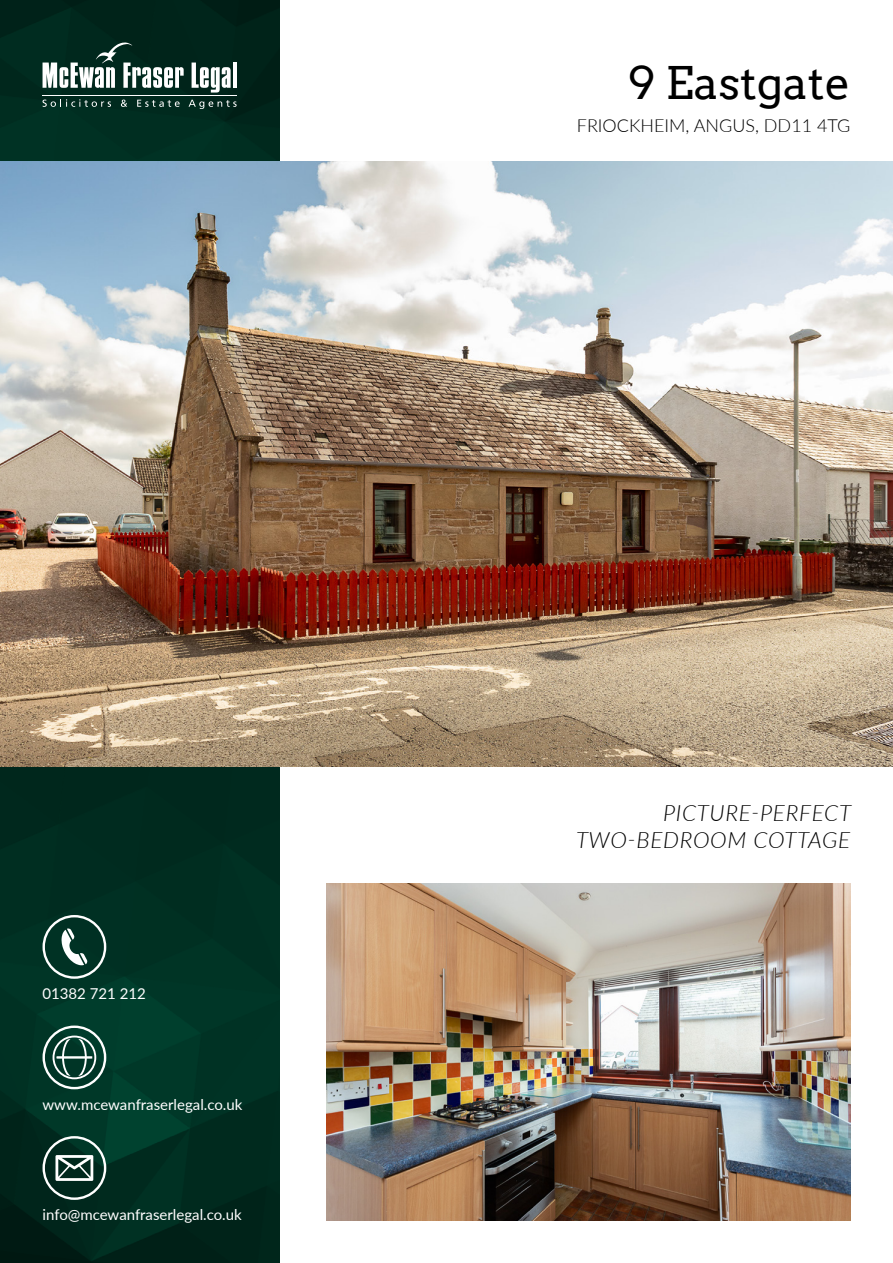
<style>
.page{position:relative;width:893px;height:1263px;background:#fff}
.page>*{position:absolute;margin:0;border:0;box-sizing:border-box;transform-origin:0 0}
.t1{font:45px "Arvo";color:#000}
.t2{font:italic 300 22.5px/27px "Lato";letter-spacing:.03em;color:#000;text-align:right}
.t3{font:300 18px "Lato";color:#000}
.t4{font:15px "Lato";color:#fff}
</style>
<div class="page">
<img style="left:0;top:0;width:279px;height:1263px">
<img style="left:0;top:162px;width:893px;height:605px">
<svg style="left:43px;top:43px;width:141px;height:45px"></svg>
<svg style="left:192px;top:63px;width:39px;height:30px"></svg>
<hr style="left:233px;top:63px;width:4px;height:25px;background:#fff">
<hr style="left:43px;top:95px;width:194px;height:1px;background:#fff">
<svg style="left:43px;top:99px;width:68px;height:8px"></svg>
<svg style="left:121px;top:100px;width:6px;height:7px"></svg>
<svg style="left:137px;top:100px;width:43px;height:7px"></svg>
<svg style="left:189px;top:100px;width:48px;height:9px"></svg>
<img style="left:326px;top:883px;width:524px;height:337px">
<svg style="left:43px;top:915px;width:63px;height:64px;background:#335a4f"></svg>
<svg style="left:43px;top:1025px;width:63px;height:64px;background:#3a6559"></svg>
<svg style="left:43px;top:1136px;width:63px;height:64px;background:#3a5b52"></svg>
<p class="t4" style="left:43px;top:983px;width:105px">01382 721 212</p>
<p class="t4" style="left:43px;top:1094px;width:201px">www.mcewanfraserlegal.co.uk</p>
<p class="t4" style="left:43px;top:1204px;width:201px">info@mcewanfraserlegal.co.uk</p>
<h1 class="t1" style="left:628px;top:55px;width:224px">9 Eastgate</h1>
<p class="t3" style="left:577px;top:113px;width:275px">FRIOCKHEIM, ANGUS, DD11 4TG</p>
<h2 class="t2" style="left:576px;top:798px;width:276px">PICTURE-PERFECT<br>TWO-BEDROOM COTTAGE</h2>
</div>
